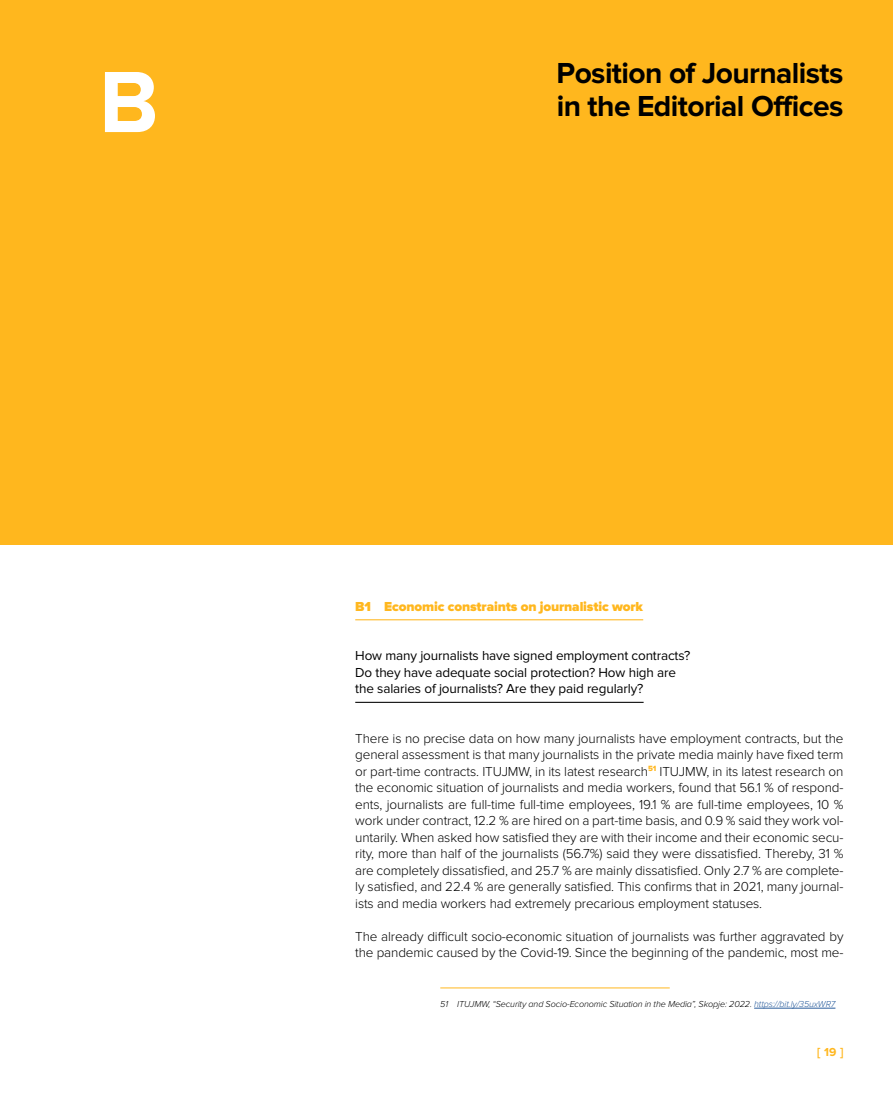
<style>
.page{position:relative;width:893px;height:1106px;background:#fff}
.page>*{position:absolute;margin:0;border:0;box-sizing:border-box;transform-origin:0 0}
.t1{font:700 90px "Proxima Nova";color:#fff}
.t2{font:700 30px "Proxima Nova";letter-spacing:-.02em;color:#000}
.t3{font:300 13.5px/16.5px "Proxima Nova";letter-spacing:-.01em;color:#000;text-align:justify}
.t4{font:13.5px/16.5px "Proxima Nova";letter-spacing:-.01em;color:#000}
.t5{font:900 13.5px "Proxima Nova";letter-spacing:-.01em;color:#ffb71e}
.t6{font:700 12px "Proxima Nova";color:#ffb71e}
.t7{font:italic 300 9px "Proxima Nova";letter-spacing:-.01em;color:#000}
.s1{color:#275b9b}
</style>
<div class="page">
<div style="left:1px;top:0;width:892px;height:545px;background:#ffb71e"></div>
<hr style="left:355px;top:619px;width:288px;height:1px;background:#ffb71e">
<hr style="left:355px;top:702px;width:289px;height:1px;background:#000">
<hr style="left:440px;top:987px;width:230px;height:1px;background:#ffb71e">
<hr style="left:754px;top:1007px;width:81px;height:1px;background:#275b9b">
<h1 class="t1" style="left:99px;top:50px;width:61px">B</h1>
<h2 class="t2" style="left:556px;top:55px;width:288px">Position of Journalists</h2>
<h2 class="t2" style="left:557px;top:88px;width:288px">in the Editorial Offices</h2>
<p class="t5" style="left:355px;top:598px;width:289px">B1 Economic constraints on journalistic work</p>
<p class="t4" style="left:355px;top:647px;width:337px">How many journalists have signed employment contracts?<br>Do they have adequate social protection? How high are the salaries of journalists? Are they paid regularly?</p>
<p class="t3" style="left:355px;top:730px;width:490px">There is no precise data on how many journalists have employment contracts, but the general assessment is that many journalists in the private media mainly have fixed term or part-time contracts. ITUJMW, in its latest research<sup>51</sup> ITUJMW, in its latest research on the economic situation of journalists and media workers, found that 56.1 % of respond&shy;ents, journalists are full-time full-time employees, 19.1 % are full-time employees, 10 % work under contract, 12.2 % are hired on a part-time basis, and 0.9 % said they work vol&shy;untarily. When asked how satisfied they are with their income and their economic secu&shy;rity, more than half of the journalists (56.7%) said they were dissatisfied. Thereby, 31 % are completely dissatisfied, and 25.7 % are mainly dissatisfied. Only 2.7 % are complete&shy;ly satisfied, and 22.4 % are generally satisfied. This confirms that in 2021, many journal&shy;ists and media workers had extremely precarious employment statuses.</p>
<p class="t3" style="left:355px;top:928px;width:490px">The already difficult socio-economic situation of journalists was further aggravated by the pandemic caused by the Covid-19. Since the beginning of the pandemic, most me-</p>
<p class="t7" style="left:440px;top:999px;width:397px">51 ITUJMW, “Security and Socio-Economic Situation in the Media”, Skopje: 2022. <span class="s1">https://bit.ly/35uxWR7</span></p>
<p class="t6" style="left:817px;top:1045px;width:28px">[19]</p>
</div>
